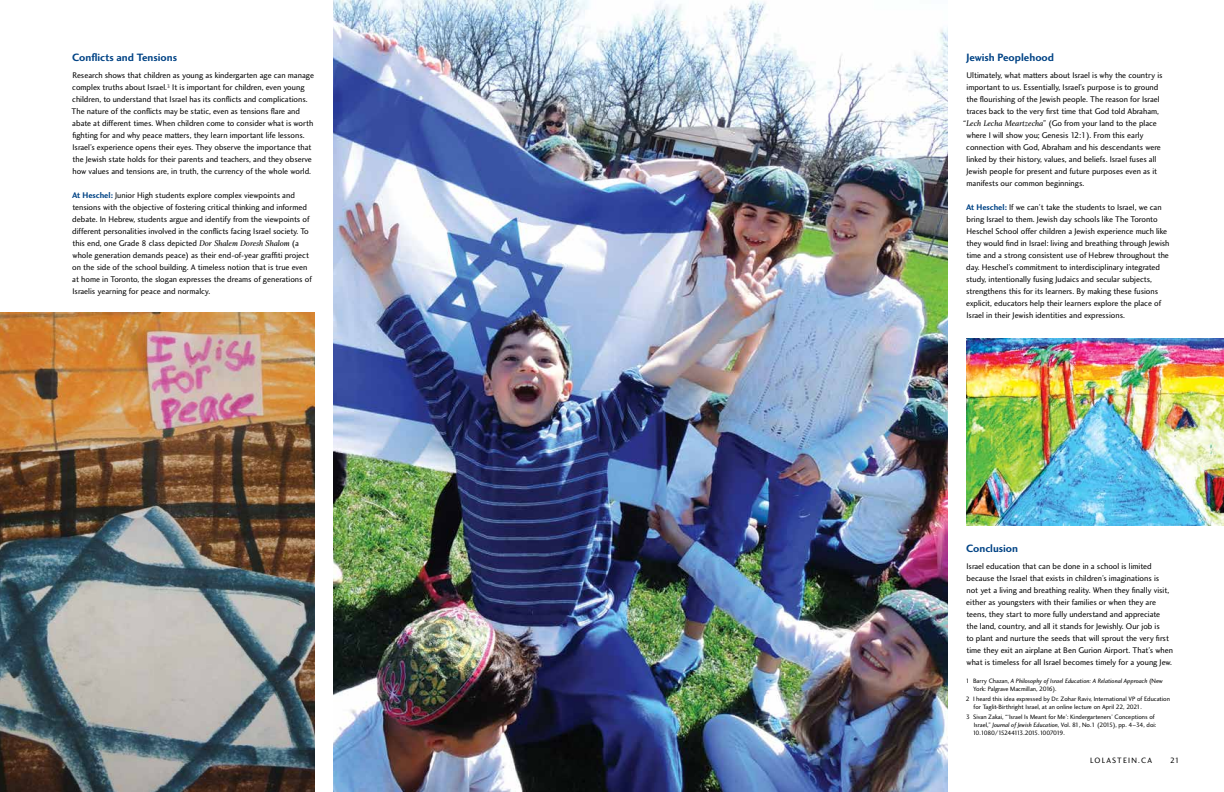
<style>
.page{position:relative;width:1224px;height:792px;background:#fff}
.page>*{position:absolute;margin:0;border:0;box-sizing:border-box;transform-origin:0 0}
.t1{font:11px "Charlotte Sans Bold Plain";color:#004385}
.t2{font:8.5px/12px "Charlotte Sans Book Plain";color:#000}
.t3{font:8px "Charlotte Sans Book Plain";letter-spacing:.15em;color:#000}
.t4{font:6.5px/10px "Charlotte Sans Book Plain";color:#000}
.t5{font:6.5px/8px "Charlotte Sans Book Plain";letter-spacing:-.08em;color:#000}
.t6{font:6.5px "Charlotte Sans Book Italic Plain";color:#000}
.s1{font-family:"Charlotte Sans Bold Plain";color:#004385}
.s2{font-family:"Charlotte Book Italic Plain"}
.s3{font-family:"Charlotte Sans Book Plain"}
.s4{font-family:"Charlotte Sans Book Italic Plain"}
</style>
<div class="page">
<img style="left:0;top:312px;width:315px;height:480px">
<img style="left:333px;top:0;width:615px;height:792px">
<img style="left:966px;top:339px;width:258px;height:187px">
<p class="t1" style="left:72px;top:51px;width:107px">Conflicts and Tensions</p>
<p class="t2" style="left:72px;top:69px;width:244px">Research shows that children as young as kindergarten age can manage complex truths about Israel.<sup>3</sup> It is important for children, even young children, to understand that Israel has its conflicts and complications.<br>The nature of the conflicts may be static, even as tensions flare and abate at different times. When children come to consider what is worth fighting for and why peace matters, they learn important life lessons.<br>Israel’s experience opens their eyes. They observe the importance that the Jewish state holds for their parents and teachers, and they observe how values and tensions are, in truth, the currency of the whole world.</p>
<p class="t2" style="left:72px;top:189px;width:241px"><span class="s1">At Heschel:</span> Junior High students explore complex viewpoints and tensions with the objective of fostering critical thinking and informed debate. In Hebrew, students argue and identify from the viewpoints of different personalities involved in the conflicts facing Israel society. To this end, one Grade 8 class depicted <span class="s2">Dor Shalem Doresh Shalom</span> (a whole generation demands peace) as their end-of-year graffiti project on the side of the school building. A timeless notion that is true even at home in Toronto, the slogan expresses the dreams of generations of Israelis yearning for peace and normalcy.</p>
<p class="t1" style="left:966px;top:51px;width:89px">Jewish Peoplehood</p>
<p class="t2" style="left:967px;top:69px;width:198px">Ultimately, what matters about Israel is why the country is</p>
<p class="t2" style="left:967px;top:81px;width:193px">important to us. Essentially, Israel’s purpose is to ground</p>
<p class="t2" style="left:966px;top:93px;width:195px">the flourishing of the Jewish people. The reason for Israel</p>
<p class="t2" style="left:966px;top:105px;width:194px">traces back to the very first time that God told Abraham,</p>
<p class="t2" style="left:963px;top:117px;width:195px">“<span class="s2">Lech Lecha Meartzecha</span>” (Go from your land to the place</p>
<p class="t2" style="left:966px;top:129px;width:179px">where I will show you; Genesis 12:1). From this early</p>
<p class="t2" style="left:966px;top:141px;width:196px">connection with God, Abraham and his descendants were</p>
<p class="t2" style="left:967px;top:153px;width:191px">linked by their history, values, and beliefs. Israel fuses all</p>
<p class="t2" style="left:967px;top:165px;width:192px">Jewish people for present and future purposes even as it</p>
<p class="t2" style="left:966px;top:177px;width:119px">manifests our common beginnings.</p>
<p class="t2" style="left:966px;top:201px;width:205px"><span class="s1">At Heschel:</span> If we can’t take the students to Israel, we can bring Israel to them. Jewish day schools like The Toronto Heschel School offer children a Jewish experience much like they would find in Israel: living and breathing through Jewish time and a strong consistent use of Hebrew throughout the day. Heschel’s commitment to interdisciplinary integrated study, intentionally fusing Judaics and secular subjects, strengthens this for its learners. By making these fusions explicit, educators help their learners explore the place of Israel in their Jewish identities and expressions.</p>
<p class="t1" style="left:966px;top:542px;width:54px">Conclusion</p>
<p class="t2" style="left:966px;top:560px;width:208px">Israel education that can be done in a school is limited because the Israel that exists in children’s imaginations is<br>not yet a living and breathing reality. When they finally visit, either as youngsters with their families or when they are teens, they start to more fully understand and appreciate the land, country, and all it stands for Jewishly. Our job is<br>to plant and nurture the seeds that will sprout the very first time they exit an airplane at Ben Gurion Airport. That’s when what is timeless for all Israel becomes timely for a young Jew.</p>
<p class="t6" style="left:966px;top:677px;width:199px"><span class="s3">1 Barry Chazan,</span> A Philosophy of Israel Education: A Relational Approach <span class="s3">(New</span></p>
<p class="t4" style="left:966px;top:684px;width:206px;text-indent:7px">York: Palgrave Macmillan, 2016).<br>2 I heard this idea expressed by Dr. Zohar Raviv, International VP of Education</p>
<p class="t4" style="left:966px;top:702px;width:190px;text-indent:8px">for Taglit-Birthright Israel, at an online lecture on April 22, 2021.<br>3 Sivan Zakai, “‘Israel Is Meant for Me’: Kindergarteners’ Conceptions of</p>
<p class="t5" style="left:973px;top:721px;width:185px">Israel,” <span class="s4">Journal of Jewish Education</span>, Vol. 81, No.1 (2015), pp. 4–34, doi:<br>10.1080/15244113.2015.1007019.</p>
<p class="t3" style="left:1090px;top:755px;width:63px">lolastein.ca</p>
<p class="t3" style="left:1170px;top:755px;width:11px">21</p>
</div>
